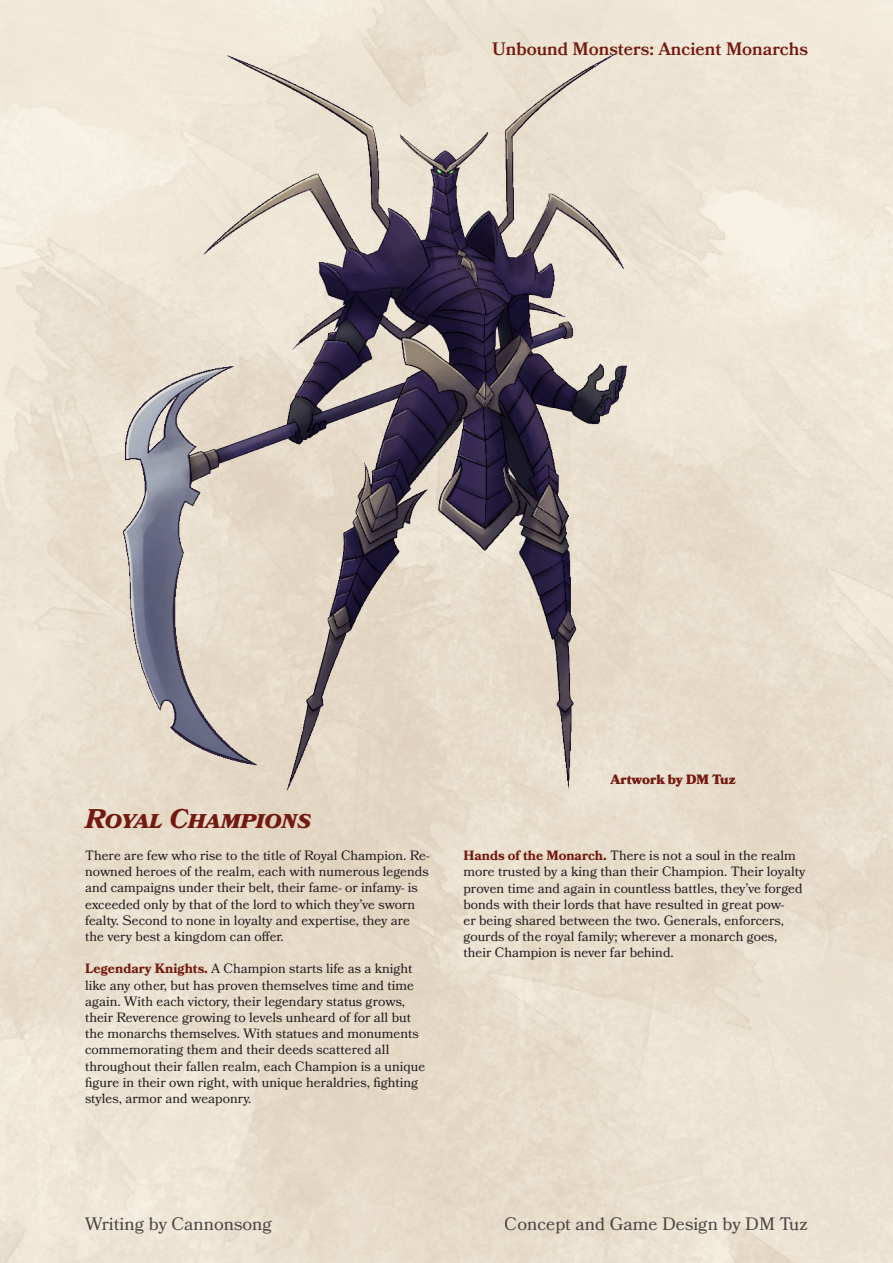
<style>
.page{position:relative;width:893px;height:1263px;background:#fff}
.page>*{position:absolute;margin:0;border:0;box-sizing:border-box;transform-origin:0 0}
.t1{font:italic 700 27px "Bookmania";color:#741910}
.t2{font:18px "Bookmania";color:#231f20}
.t3{font:600 18px "Bookmania";color:#741910}
.t4{font:13.5px/16.2px "Bookmania";color:#231f20}
.t5{font:900 13.5px "Bookmania";color:#741910}
.s1{font-weight:700;color:#741910}
</style>
<div class="page">
<div style="left:51px;top:1221px;width:787px;height:5px;background:#eae0cf"></div>
<div style="left:52px;top:625px;width:5px;height:605px;background:#ece3d2"></div>
<div style="left:833px;top:625px;width:5px;height:605px;background:#e9dfcf"></div>
<img style="left:98px;top:51px;width:531px;height:748px">
<p class="t3" style="left:492px;top:38px;width:317px">Unbound Monsters: Ancient Monarchs</p>
<p class="t1" style="left:85px;top:802px;width:228px">Royal Champions</p>
<p class="t4" style="left:85px;top:847px;width:346px">There are few who rise to the title of Royal Champion. Re&shy;nowned heroes of the realm, each with numerous legends and campaigns under their belt, their fame- or infamy- is exceeded only by that of the lord to which they’ve sworn fealty. Second to none in loyalty and expertise, they are the very best a kingdom can offer.</p>
<p class="t4" style="left:85px;top:960px;width:342px"><span class="s1">Legendary Knights.</span> A Champion starts life as a knight like any other, but has proven themselves time and time again. With each victory, their legendary status grows, their Reverence growing to levels unheard of for all but the monarchs themselves. With statues and monuments commemorating them and their deeds scattered all throughout their fallen realm, each Champion is a unique figure in their own right, with unique heraldries, fighting styles, armor and weaponry.</p>
<p class="t5" style="left:610px;top:771px;width:127px">Artwork by DM Tuz</p>
<p class="t4" style="left:463px;top:847px;width:343px"><span class="s1">Hands of the Monarch.</span> There is not a soul in the realm more trusted by a king than their Champion. Their loyalty proven time and again in countless battles, they’ve forged bonds with their lords that have resulted in great pow-<br>er being shared between the two. Generals, enforcers, gourds of the royal family; wherever a monarch goes, their Champion is never far behind.</p>
<h2 class="t2" style="left:85px;top:1213px;width:188px">Writing by Cannonsong</h2>
<h2 class="t2" style="left:505px;top:1213px;width:305px">Concept and Game Design by DM Tuz</h2>
</div>
